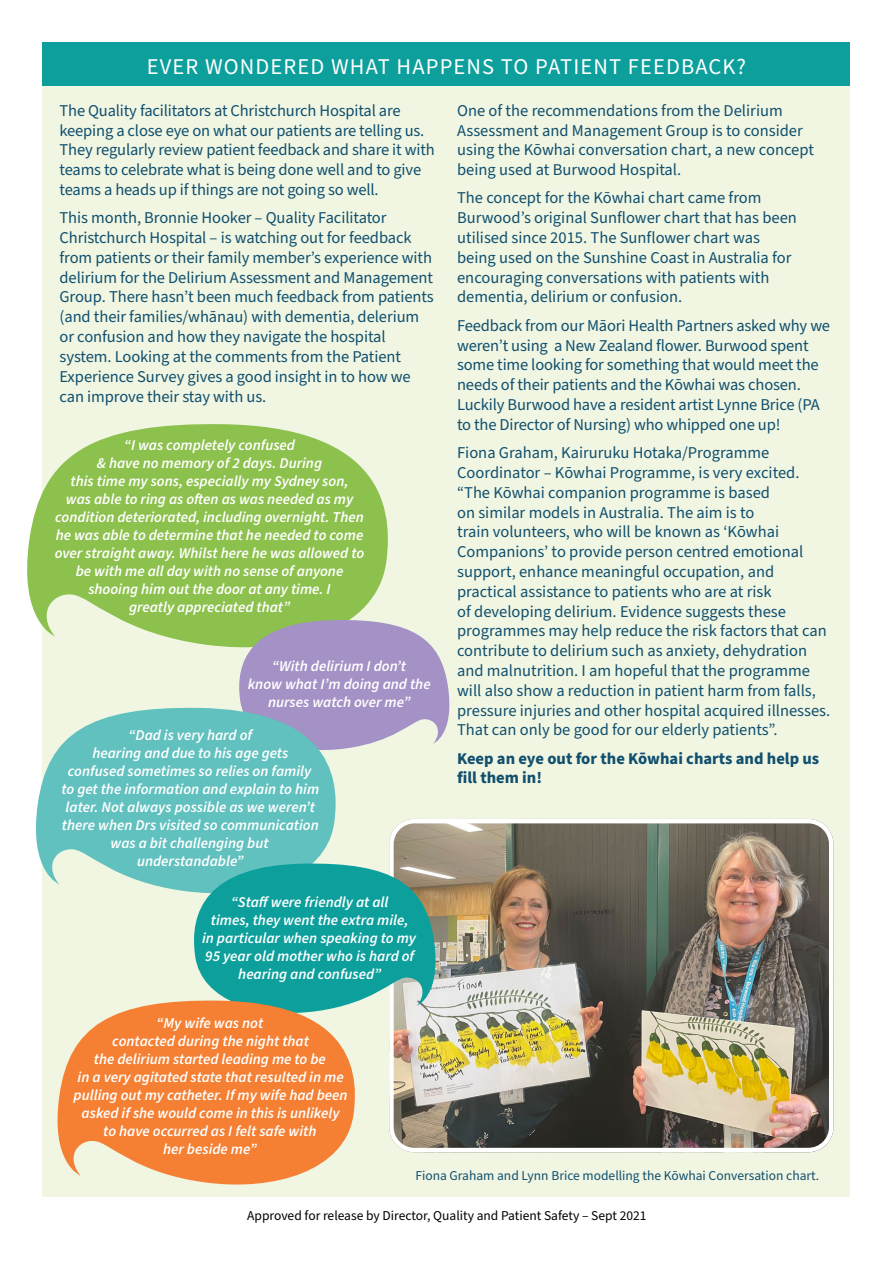
<style>
.page{position:relative;width:893px;height:1263px;background:#fff}
.page>*{position:absolute;margin:0;border:0;box-sizing:border-box;transform-origin:0 0}
.t1{font:22.5px "Source Sans Pro";letter-spacing:.05em;color:#fff}
.t2{font:16.5px/19.8px "Source Sans Pro";letter-spacing:-.005em;color:#114f6f}
.t3{font:700 16.5px/19.8px "Source Sans Pro";color:#114f6f}
.t4{font:italic 600 15px/18px "Source Sans Pro";color:#fff;text-align:center}
.t5{font:13.5px "Source Sans Pro";color:#000}
.t6{font:13.5px "Source Sans Pro";color:#114f6f}
</style>
<div class="page">
<div style="left:43px;top:43px;width:807px;height:43px;background:#0c9f9c"></div>
<div style="left:43px;top:86px;width:807px;height:1111px;background:#f0f6e1"></div>
<img style="left:394px;top:824px;width:439px;height:328px">
<div style="left:389px;top:819px;width:444px;height:333px;border:4px solid #fff;border-radius:23px"></div>
<svg style="left:27px;top:422px;width:361px;height:234px;fill:#8dc14e"></svg>
<svg style="left:235px;top:619px;width:215px;height:130px;background:#ada2c2"></svg>
<svg style="left:36px;top:706px;width:306px;height:194px;fill:#61c1bf"></svg>
<svg style="left:189px;top:862px;width:253px;height:157px;background:#33a8a2"></svg>
<svg style="left:57px;top:999px;width:304px;height:186px;fill:#f57f32"></svg>
<h1 class="t1" style="left:147px;top:51px;width:601px">EVER WONDERED WHAT HAPPENS TO PATIENT FEEDBACK?</h1>
<p class="t2" style="left:60px;top:101px;width:377px">The Quality facilitators at Christchurch Hospital are keeping a close eye on what our patients are telling us.<br>They regularly review patient feedback and share it with teams to celebrate what is being done well and to give teams a heads up if things are not going so well.</p>
<p class="t2" style="left:60px;top:208px;width:376px">This month, Bronnie Hooker – Quality Facilitator Christchurch Hospital – is watching out for feedback from patients or their family member’s experience with delirium for the Delirium Assessment and Management Group. There hasn’t been much feedback from patients (and their families/whānau) with dementia, delerium or confusion and how they navigate the hospital system. Looking at the comments from the Patient Experience Survey gives a good insight in to how we can improve their stay with us.</p>
<p class="t2" style="left:457px;top:101px;width:358px">One of the recommendations from the Delirium Assessment and Management Group is to consider using the Kōwhai conversation chart, a new concept being used at Burwood Hospital.</p>
<p class="t2" style="left:457px;top:189px;width:341px">The concept for the Kōwhai chart came from Burwood’s original Sunflower chart that has been utilised since 2015. The Sunflower chart was being used on the Sunshine Coast in Australia for encouraging conversations with patients with dementia, delirium or confusion.</p>
<p class="t2" style="left:457px;top:316px;width:374px">Feedback from our Māori Health Partners asked why we weren’t using a New Zealand flower. Burwood spent some time looking for something that would meet the needs of their patients and the Kōwhai was chosen.<br>Luckily Burwood have a resident artist Lynne Brice (PA to the Director of Nursing) who whipped one up!</p>
<p class="t2" style="left:457px;top:443px;width:375px">Fiona Graham, Kairuruku Hotaka/Programme Coordinator – Kōwhai Programme, is very excited. “The Kōwhai companion programme is based<br>on similar models in Australia. The aim is to<br>train volunteers, who will be known as ‘Kōwhai Companions’ to provide person centred emotional support, enhance meaningful occupation, and practical assistance to patients who are at risk<br>of developing delirium. Evidence suggests these programmes may help reduce the risk factors that can contribute to delirium such as anxiety, dehydration and malnutrition. I am hopeful that the programme will also show a reduction in patient harm from falls, pressure injuries and other hospital acquired illnesses.<br>That can only be good for our elderly patients”.</p>
<p class="t3" style="left:457px;top:749px;width:364px">Keep an eye out for the Kōwhai charts and help us fill them in!</p>
<p class="t4" style="left:55px;top:437px;width:311px">“I was completely confused<br>&amp; have no memory of 2 days. During<br>this time my sons, especially my Sydney son,<br>was able to ring as often as was needed as my condition deteriorated, including overnight. Then he was able to determine that he needed to come over straight away. Whilst here he was allowed to be with me all day with no sense of anyone shooing him out the door at any time. I<br>greatly appreciated that”</p>
<p class="t4" style="left:248px;top:658px;width:184px">“With delirium I don’t<br>know what I’m doing and the nurses watch over me”</p>
<p class="t4" style="left:62px;top:726px;width:259px">“Dad is very hard of<br>hearing and due to his age gets<br>confused sometimes so relies on family to get the information and explain to him later. Not always possible as we weren’t there when Drs visited so communication was a bit challenging but understandable”</p>
<p class="t4" style="left:202px;top:893px;width:215px">“Staff were friendly at all<br>times, they went the extra mile,<br>in particular when speaking to my<br>95 year old mother who is hard of hearing and confused”</p>
<p class="t4" style="left:74px;top:1014px;width:276px">“My wife was not<br>contacted during the night that<br>the delirium started leading me to be<br>in a very agitated state that resulted in me pulling out my catheter. If my wife had been asked if she would come in this is unlikely to have occurred as I felt safe with<br>her beside me”</p>
<p class="t6" style="left:415px;top:1166px;width:405px">Fiona Graham and Lynn Brice modelling the Kōwhai Conversation chart.</p>
<p class="t5" style="left:247px;top:1207px;width:401px">Approved for release by Director, Quality and Patient Safety – Sept 2021</p>
</div>
